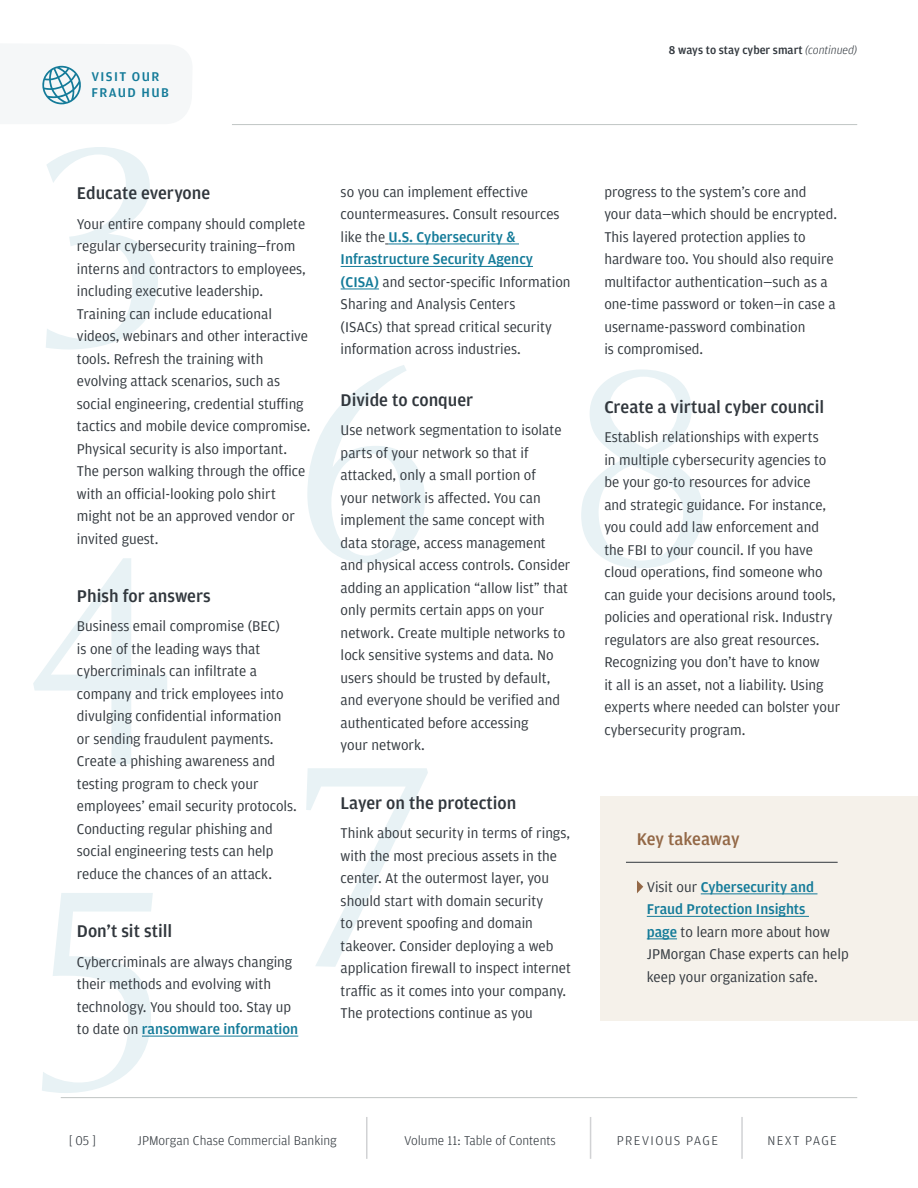
<style>
.page{position:relative;width:918px;height:1188px;background:#fff}
.page>*{position:absolute;margin:0;border:0;box-sizing:border-box;transform-origin:0 0}
.Body_Preferred_10_15{font:500 18px "Amplitude";color:#31373d}
.Body_Preferred_10_15-2{font:500 18px "Amplitude";letter-spacing:-.005em;color:#936846}
.Body_Preferred_10_15-3{font:15px/22.5px "Amplitude";color:#31373d}
.Body_Preferred_10_15-4{font:500 15px/22.5px "Amplitude";color:#147b99}
.Folio_left{font:300 13.5px "Amplitude";color:#31373d}
.Folio_left-2{font:300 13.5px "Amplitude";letter-spacing:.1em;color:#31373d}
.Folio_left-3{font:500 13.5px/16.5px "Amplitude";letter-spacing:.1em;color:#147b99}
.Body_Preferred_10_15-5{font:500 12px "Amplitude";color:#31373d}
.s1{font-weight:300;font-style:italic}
.s2{font-weight:500;color:#147b99}
.s3{font-weight:400;color:#31373d}
</style>
<div class="page">
<hr style="left:142px;top:1036px;width:156px;height:1px;background:#147b99">
<hr style="left:389px;top:244px;width:130px;height:1px;background:#147b99">
<hr style="left:341px;top:266px;width:192px;height:1px;background:#147b99">
<hr style="left:341px;top:289px;width:38px;height:1px;background:#147b99">
<hr style="left:232px;top:124px;width:625px;height:1px;background:#c0c5c4">
<hr style="left:366px;top:1117px;width:2px;height:42px;background:#d1d2d4">
<hr style="left:61px;top:1097px;width:796px;height:1px;background:#c0c5c4">
<hr style="left:590px;top:1117px;width:1px;height:42px;background:#d1d2d4">
<hr style="left:741px;top:1117px;width:2px;height:42px;background:#d1d2d4">
<svg style="left:46px;top:147px;width:112px;height:202px"></svg>
<div style="left:600px;top:796px;width:318px;height:225px;background:#f5f1ea"></div>
<hr style="left:701px;top:894px;width:116px;height:1px;background:#147b99">
<hr style="left:647px;top:916px;width:162px;height:1px;background:#147b99">
<hr style="left:647px;top:939px;width:30px;height:1px;background:#147b99">
<svg style="left:637px;top:880px;width:6px;height:13px"></svg>
<hr style="left:626px;top:862px;width:212px;height:1px;background:#31373d">
<svg style="left:42px;top:65px;width:39px;height:40px"></svg>
<svg style="left:33px;top:558px;width:134px;height:206px"></svg>
<svg style="left:42px;top:893px;width:111px;height:200px"></svg>
<svg style="left:307px;top:365px;width:118px;height:198px"></svg>
<svg style="left:581px;top:369px;width:122px;height:199px"></svg>
<svg style="left:306px;top:768px;width:122px;height:199px"></svg>
<p class="Folio_left-3" style="left:91px;top:68px;width:79px">VISIT OUR<br>FRAUD HUB</p>
<p class="Body_Preferred_10_15-5" style="left:669px;top:42px;width:190px">8 ways to stay cyber smart <span class="s1">(continued)</span></p>
<p class="Body_Preferred_10_15" style="left:77px;top:182px;width:135px">Educate everyone</p>
<p class="Body_Preferred_10_15-3" style="left:77px;top:212px;width:235px">Your entire company should complete regular cybersecurity training—from interns and contractors to employees, including executive leadership.<br>Training can include educational videos, webinars and other interactive tools. Refresh the training with evolving attack scenarios, such as social engineering, credential stuffing tactics and mobile device compromise.<br>Physical security is also important.<br>The person walking through the office with an official-looking polo shirt might not be an approved vendor or invited guest.</p>
<p class="Body_Preferred_10_15" style="left:77px;top:585px;width:135px">Phish for answers</p>
<p class="Body_Preferred_10_15-3" style="left:77px;top:615px;width:222px">Business email compromise (BEC)<br>is one of the leading ways that cybercriminals can infiltrate a company and trick employees into divulging confidential information or sending fraudulent payments.<br>Create a phishing awareness and testing program to check your employees’ email security protocols.<br>Conducting regular phishing and social engineering tests can help reduce the chances of an attack.</p>
<p class="Body_Preferred_10_15" style="left:77px;top:920px;width:97px">Don’t sit still</p>
<p class="Body_Preferred_10_15-3" style="left:77px;top:950px;width:223px">Cybercriminals are always changing their methods and evolving with technology. You should too. Stay up to date on <span class="s2">ransomware information</span></p>
<p class="Body_Preferred_10_15-3" style="left:341px;top:180px;width:221px">so you can implement effective countermeasures. Consult resources like the <span class="s2">U.S. Cybersecurity &amp;</span></p>
<p class="Body_Preferred_10_15-4" style="left:341px;top:248px;width:231px">Infrastructure Security Agency (CISA) <span class="s3">and sector-specific Information</span></p>
<p class="Body_Preferred_10_15-3" style="left:341px;top:293px;width:213px">Sharing and Analysis Centers (ISACs) that spread critical security information across industries.</p>
<p class="Body_Preferred_10_15" style="left:341px;top:389px;width:134px">Divide to conquer</p>
<p class="Body_Preferred_10_15-3" style="left:341px;top:419px;width:231px">Use network segmentation to isolate parts of your network so that if attacked, only a small portion of<br>your network is affected. You can implement the same concept with data storage, access management and physical access controls. Consider adding an application “allow list” that only permits certain apps on your network. Create multiple networks to lock sensitive systems and data. No users should be trusted by default, and everyone should be verified and authenticated before accessing<br>your network.</p>
<p class="Body_Preferred_10_15" style="left:341px;top:792px;width:177px">Layer on the protection</p>
<p class="Body_Preferred_10_15-3" style="left:341px;top:822px;width:232px">Think about security in terms of rings, with the most precious assets in the center. At the outermost layer, you should start with domain security<br>to prevent spoofing and domain takeover. Consider deploying a web application firewall to inspect internet traffic as it comes into your company.<br>The protections continue as you</p>
<p class="Body_Preferred_10_15-3" style="left:604px;top:180px;width:234px">progress to the system’s core and your data—which should be encrypted.<br>This layered protection applies to hardware too. You should also require multifactor authentication—such as a one-time password or token—in case a username-password combination<br>is compromised.</p>
<p class="Body_Preferred_10_15" style="left:604px;top:396px;width:221px">Create a virtual cyber council</p>
<p class="Body_Preferred_10_15-3" style="left:604px;top:426px;width:237px">Establish relationships with experts<br>in multiple cybersecurity agencies to be your go-to resources for advice<br>and strategic guidance. For instance, you could add law enforcement and the FBI to your council. If you have cloud operations, find someone who can guide your decisions around tools, policies and operational risk. Industry regulators are also great resources.<br>Recognizing you don’t have to know<br>it all is an asset, not a liability. Using experts where needed can bolster your cybersecurity program.</p>
<p class="Body_Preferred_10_15-2" style="left:637px;top:827px;width:104px">Key takeaway</p>
<p class="Body_Preferred_10_15-4" style="left:647px;top:875px;width:169px"><span class="s3">Visit our</span> Cybersecurity and</p>
<p class="Body_Preferred_10_15-3" style="left:647px;top:898px;width:204px"><span class="s2">Fraud Protection Insights<br>page</span> to learn more about how<br>JPMorgan Chase experts can help keep your organization safe.</p>
<p class="Folio_left" style="left:69px;top:1132px;width:28px">[ 05 ]</p>
<p class="Folio_left" style="left:138px;top:1132px;width:201px">JPMorgan Chase Commercial Banking</p>
<p class="Folio_left" style="left:404px;top:1132px;width:153px">Volume 11: Table of Contents</p>
<p class="Folio_left-2" style="left:617px;top:1132px;width:103px">PREVIOUS PAGE</p>
<p class="Folio_left-2" style="left:768px;top:1132px;width:71px">NEXT PAGE</p>
</div>
